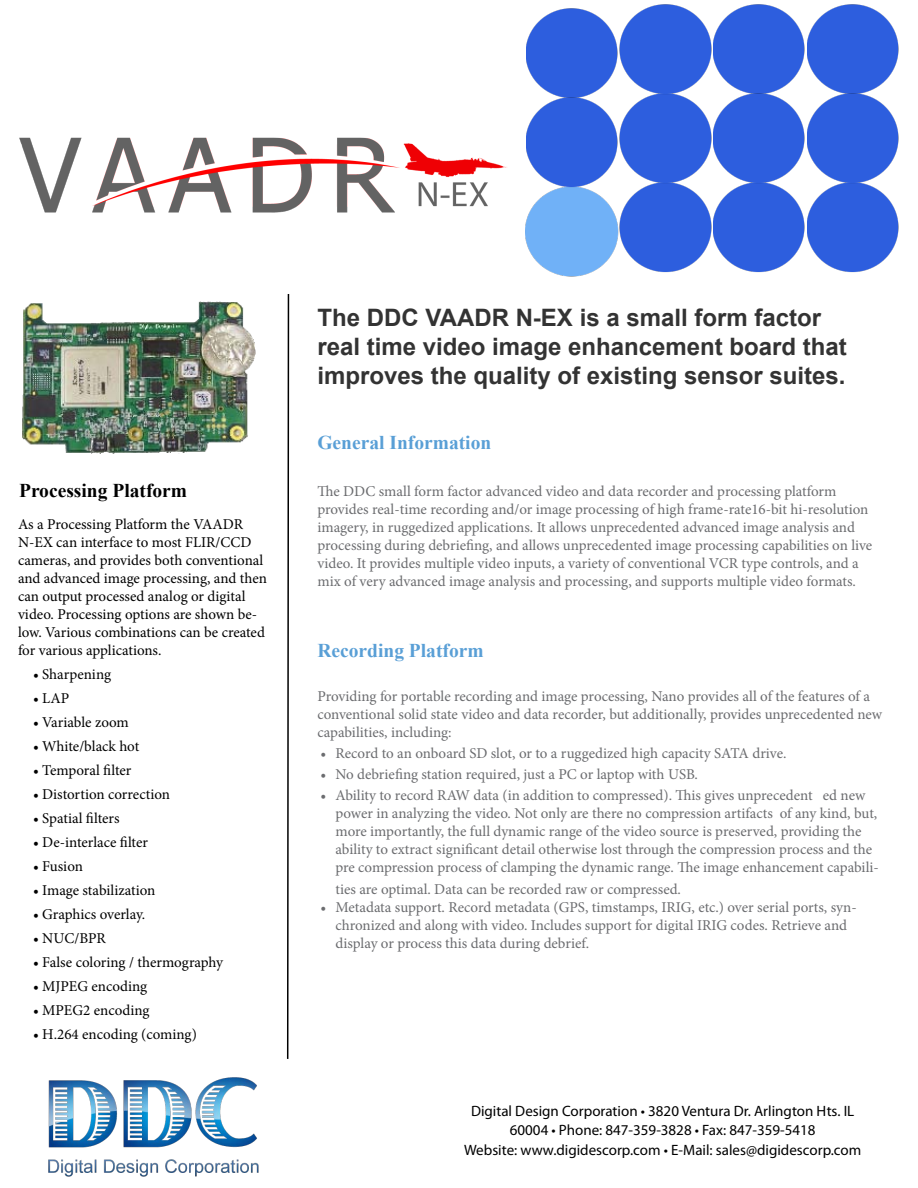
<style>
.page{position:relative;width:918px;height:1188px;background:#fff}
.page>*{position:absolute;margin:0;border:0;box-sizing:border-box;transform-origin:0 0}
.t1{font:700 24px/28.8px "Arial";color:#333}
.t2{font:700 19.5px "Times New Roman";color:#599fd6}
.t3{font:700 19.5px "Times New Roman";color:#000}
.t4{font:15px/18px "Minion Pro";color:#6b6c6f}
.t5{font:15px/18px "Minion Pro";color:#000}
.t6{font:15px/19.5px "Myriad Pro";color:#000;text-align:center}
</style>
<div class="page">
<img style="left:48px;top:1077px;width:211px;height:100px">
<svg style="left:286px;top:334px;width:4px;height:725px"></svg>
<img style="left:545px;top:8px;width:53px;height:8px">
<img style="left:713px;top:186px;width:186px;height:87px">
<img style="left:634px;top:4px;width:265px;height:89px">
<img style="left:713px;top:93px;width:186px;height:93px">
<img style="left:22px;top:334px;width:234px;height:120px">
<img style="left:19px;top:16px;width:693px;height:318px">
<h2 class="t3" style="left:19px;top:477px;width:170px">Processing Platform</h2>
<p class="t5" style="left:18px;top:515px;width:251px">As a Processing Platform the VAADR N-EX can interface to most FLIR/CCD cameras, and provides both conventional and advanced image processing, and then can output processed analog or digital video. Processing options are shown be&shy;low. Various combinations can be created for various applications.</p>
<p class="t5" style="left:33px;top:665px;width:80px">• Sharpening</p>
<p class="t5" style="left:33px;top:689px;width:38px">• LAP</p>
<p class="t5" style="left:33px;top:713px;width:97px">• Variable zoom</p>
<p class="t5" style="left:33px;top:737px;width:108px">• White/black hot</p>
<p class="t5" style="left:33px;top:761px;width:100px">• Temporal filter</p>
<p class="t5" style="left:33px;top:785px;width:139px">• Distortion correction</p>
<p class="t5" style="left:33px;top:809px;width:88px">• Spatial filters</p>
<p class="t5" style="left:33px;top:833px;width:117px">• De-interlace filter</p>
<p class="t5" style="left:33px;top:857px;width:52px">• Fusion</p>
<p class="t5" style="left:33px;top:881px;width:124px">• Image stabilization</p>
<p class="t5" style="left:33px;top:905px;width:114px">• Graphics overlay.</p>
<p class="t5" style="left:33px;top:929px;width:74px">• NUC/BPR</p>
<p class="t5" style="left:33px;top:953px;width:192px">• False coloring / thermography</p>
<p class="t5" style="left:33px;top:977px;width:116px">• MJPEG encoding</p>
<p class="t5" style="left:33px;top:1001px;width:118px">• MPEG2 encoding</p>
<p class="t5" style="left:33px;top:1025px;width:165px">• H.264 encoding (coming)</p>
<h1 class="t1" style="left:317px;top:304px;width:531px">The DDC VAADR N-EX is a small form factor real time video image enhancement board that improves the quality of existing sensor suites.</h1>
<h2 class="t2" style="left:317px;top:429px;width:175px">General Information</h2>
<p class="t4" style="left:317px;top:482px;width:556px">The DDC small form factor advanced video and data recorder and processing platform provides real-time recording and/or image processing of high frame-rate16-bit hi-resolution imagery, in ruggedized applications. It allows unprecedented advanced image analysis and processing during debriefing, and allows unprecedented image processing capabilities on live video. It provides multiple video inputs, a variety of conventional VCR type controls, and a mix of very advanced image analysis and processing, and supports multiple video formats.</p>
<h2 class="t2" style="left:317px;top:637px;width:168px">Recording Platform</h2>
<p class="t4" style="left:317px;top:688px;width:566px">Providing for portable recording and image processing, Nano provides all of the features of a conventional solid state video and data recorder, but additionally, provides unprecedented new capabilities, including:</p>
<p class="t4" style="left:320px;top:745px;width:467px">• Record to an onboard SD slot, or to a ruggedized high capacity SATA drive.</p>
<p class="t4" style="left:320px;top:766px;width:379px">• No debriefing station required, just a PC or laptop with USB.</p>
<p class="t4" style="left:335px;top:787px;width:545px;text-indent:-15px">• Ability to record RAW data (in addition to compressed). This gives unprecedent ed new power in analyzing the video. Not only are there no compression artifacts of any kind, but, more importantly, the full dynamic range of the video source is preserved, providing the ability to extract significant detail otherwise lost through the compression process and the pre compression process of clamping the dynamic range. The image enhancement capabili-</p>
<p class="t4" style="left:335px;top:880px;width:347px">ties are optimal. Data can be recorded raw or compressed.</p>
<p class="t4" style="left:335px;top:898px;width:523px;text-indent:-15px">• Metadata support. Record metadata (GPS, timstamps, IRIG, etc.) over serial ports, syn&shy;chronized and along with video. Includes support for digital IRIG codes. Retrieve and display or process this data during debrief.</p>
<p class="t6" style="left:464px;top:1101px;width:399px">Digital Design Corporation • 3820 Ventura Dr. Arlington Hts. IL<br>60004 • Phone: 847-359-3828 • Fax: 847-359-5418<br>Website: www.digidescorp.com • E-Mail: sales@digidescorp.com</p>
</div>
